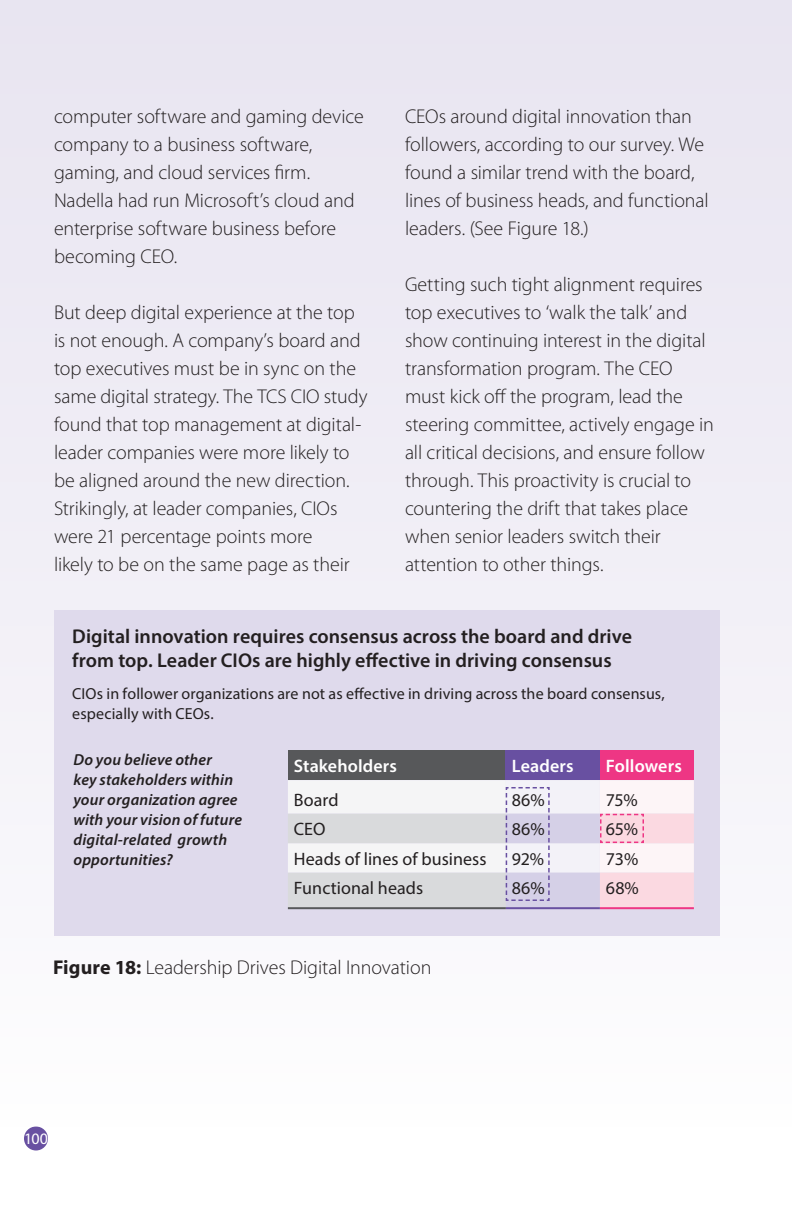
<style>
.page{position:relative;width:792px;height:1224px;background:#fff}
.page>*{position:absolute;margin:0;border:0;box-sizing:border-box;transform-origin:0 0}
.t1{font:300 20px/28px "Myriad Pro";letter-spacing:-.005em;color:#231f20}
.t2{font:600 20px/24px "Myriad Pro";color:#231f20}
.t3{font:18px "Myriad Pro";letter-spacing:.005em;color:#231f20}
.t4{font:600 18px "Myriad Pro";letter-spacing:.01em;color:#fff}
.t5{font:italic 600 16px/20px "Myriad Pro";letter-spacing:.01em;color:#231f20}
.t6{font:16px/20px "Myriad Pro";letter-spacing:.005em;color:#231f20}
.t7{font:16px "Myriad Pro";color:#fff}
.s1{font-weight:700}
</style>
<div class="page">
<div style="left:24px;top:1127px;width:24px;height:24px;background:#6850a1;border-radius:50%"></div>
<div style="left:0;top:0;width:792px;height:1127px;background:linear-gradient(to bottom,#e7e3f0,#fdfcfe)"></div>
<div style="left:54px;top:610px;width:666px;height:326px;background:#dfdaec"></div>
<div style="left:288px;top:751px;width:218px;height:29px;background:#57585a"></div>
<div style="left:506px;top:751px;width:94px;height:29px;background:#6850a1"></div>
<div style="left:600px;top:751px;width:94px;height:29px;background:#ee3684"></div>
<hr style="left:288px;top:907px;width:218px;height:2px;background:#57585a">
<hr style="left:600px;top:907px;width:94px;height:2px;background:#ee3684">
<hr style="left:506px;top:907px;width:94px;height:2px;background:#6850a1">
<svg style="left:288px;top:780px;width:406px;height:128px"></svg>
<p class="t1" style="left:54px;top:102px;width:311px">computer software and gaming device company to a business software, gaming, and cloud services firm.<br>Nadella had run Microsoft’s cloud and enterprise software business before becoming CEO.</p>
<p class="t1" style="left:54px;top:298px;width:315px">But deep digital experience at the top is not enough. A company’s board and top executives must be in sync on the same digital strategy. The TCS CIO study found that top management at digital&shy;leader companies were more likely to be aligned around the new direction.<br>Strikingly, at leader companies, CIOs were 21 percentage points more<br>likely to be on the same page as their</p>
<p class="t1" style="left:405px;top:102px;width:305px">CEOs around digital innovation than followers, according to our survey. We found a similar trend with the board, lines of business heads, and functional leaders. (See Figure 18.)</p>
<p class="t1" style="left:405px;top:270px;width:310px">Getting such tight alignment requires top executives to ‘walk the talk’ and show continuing interest in the digital transformation program. The CEO must kick off the program, lead the steering committee, actively engage in all critical decisions, and ensure follow through. This proactivity is crucial to countering the drift that takes place when senior leaders switch their attention to other things.</p>
<p class="t2" style="left:72px;top:624px;width:561px">Digital innovation requires consensus across the board and drive from top. Leader CIOs are highly effective in driving consensus</p>
<p class="t6" style="left:72px;top:683px;width:594px">CIOs in follower organizations are not as effective in driving across the board consensus, especially with CEOs.</p>
<p class="t4" style="left:294px;top:755px;width:105px">Stakeholders</p>
<p class="t4" style="left:512px;top:755px;width:63px">Leaders</p>
<p class="t4" style="left:606px;top:755px;width:77px">Followers</p>
<p class="t3" style="left:294px;top:789px;width:46px">Board</p>
<p class="t3" style="left:512px;top:789px;width:34px">86%</p>
<p class="t3" style="left:606px;top:789px;width:33px">75%</p>
<p class="t3" style="left:294px;top:818px;width:33px">CEO</p>
<p class="t3" style="left:512px;top:818px;width:34px">86%</p>
<p class="t3" style="left:606px;top:818px;width:34px">65%</p>
<p class="t3" style="left:294px;top:848px;width:194px">Heads of lines of business</p>
<p class="t3" style="left:512px;top:848px;width:34px">92%</p>
<p class="t3" style="left:606px;top:848px;width:34px">73%</p>
<p class="t3" style="left:294px;top:877px;width:131px">Functional heads</p>
<p class="t3" style="left:512px;top:877px;width:34px">86%</p>
<p class="t3" style="left:606px;top:877px;width:34px">68%</p>
<p class="t5" style="left:73px;top:749px;width:170px">Do you believe other<br>key stakeholders within your organization agree with your vision of future digital-related growth opportunities?</p>
<p class="t1" style="left:53px;top:954px;width:380px"><span class="s1">Figure 18:</span> Leadership Drives Digital Innovation</p>
<p class="t7" style="left:24px;top:1129px;width:26px">100</p>
</div>
